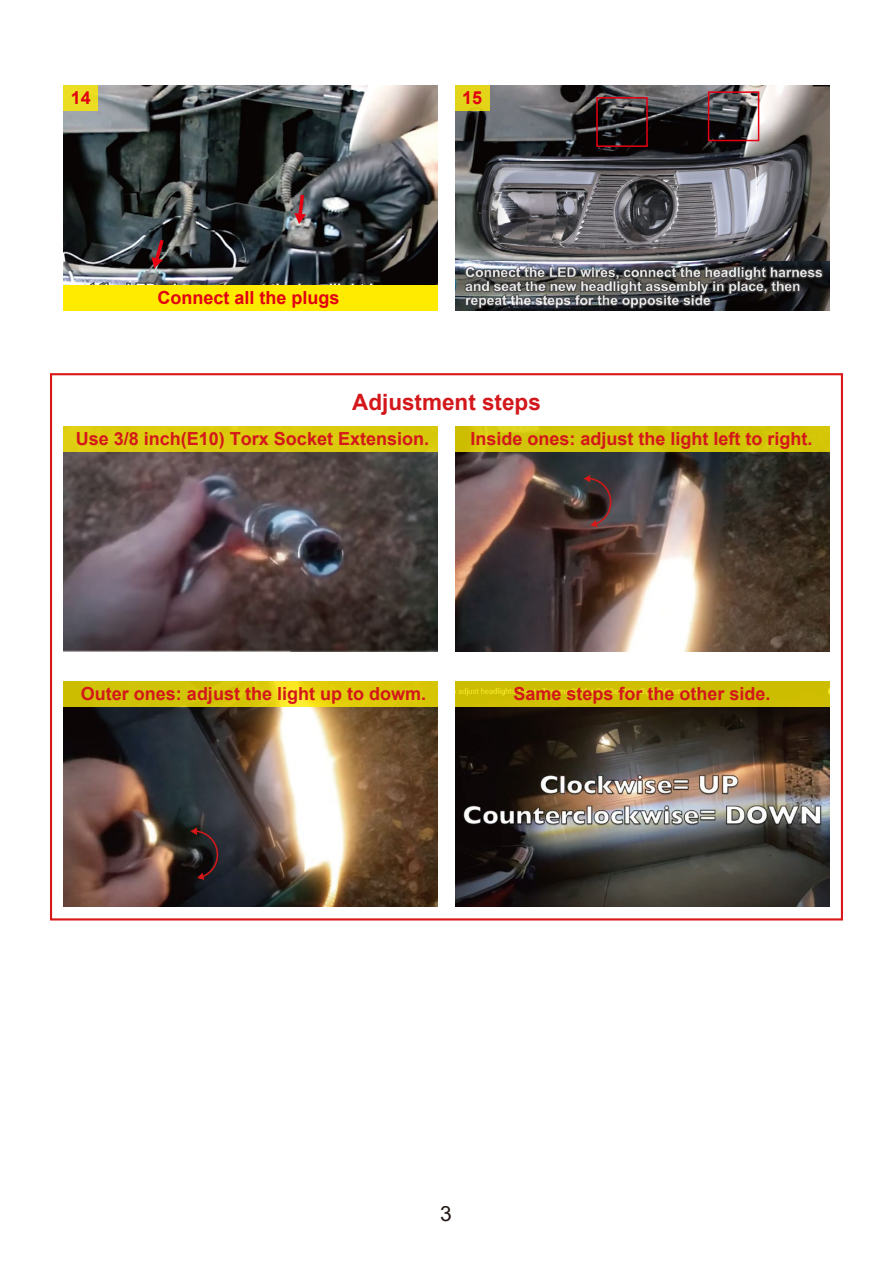
<style>
.page{position:relative;width:893px;height:1263px;background:#fff}
.page>*{position:absolute;margin:0;border:0;box-sizing:border-box;transform-origin:0 0}
.t1{font:700 22.5px "Arial";color:#d3171a}
.t2{font:21px "Arial";color:#221815}
.t3{font:700 18px "Arial";color:#d3171a}
.t4{font:700 18px "Arial";color:#e10011}
</style>
<div class="page">
<img style="left:64px;top:85px;width:374px;height:200px">
<div style="left:64px;top:85px;width:34px;height:26px;background:#ebdd22"></div>
<svg style="left:151px;top:236px;width:15px;height:32px"></svg>
<svg style="left:294px;top:191px;width:12px;height:33px"></svg>
<img style="left:455px;top:85px;width:374px;height:177px">
<div style="left:455px;top:85px;width:34px;height:26px;background:#e2d419"></div>
<div style="left:708px;top:91px;width:51px;height:50px;border:2px solid #e60012"></div>
<div style="left:596px;top:97px;width:52px;height:50px;border:2px solid #e60012"></div>
<img style="left:455px;top:262px;width:374px;height:48px">
<img style="left:64px;top:707px;width:374px;height:200px">
<img style="left:455px;top:707px;width:374px;height:200px">
<img style="left:64px;top:426px;width:374px;height:225px">
<img style="left:455px;top:452px;width:374px;height:199px">
<svg style="left:584px;top:475px;width:30px;height:52px;background:#452c2d"></svg>
<svg style="left:190px;top:827px;width:30px;height:53px;background:#2e1f22"></svg>
<svg style="left:455px;top:681px;width:374px;height:26px;background:#d0bf03"></svg>
<div style="left:455px;top:427px;width:374px;height:25px;background:#d3c50a"></div>
<div style="left:64px;top:427px;width:374px;height:25px;background:#dccb0e"></div>
<svg style="left:64px;top:681px;width:374px;height:26px;background:#dac90a"></svg>
<div style="left:64px;top:285px;width:374px;height:26px;background:#feeb00"></div>
<p class="t4" style="left:71px;top:85px;width:22px">14</p>
<p class="t4" style="left:462px;top:85px;width:22px">15</p>
<p class="t4" style="left:157px;top:285px;width:184px">Connect all the plugs</p>
<p class="t1" style="left:352px;top:386px;width:190px">Adjustment steps</p>
<p class="t3" style="left:76px;top:426px;width:355px">Use 3/8 inch(E10) Torx Socket Extension.</p>
<p class="t3" style="left:471px;top:426px;width:344px">Inside ones: adjust the light left to right.</p>
<p class="t3" style="left:81px;top:681px;width:347px">Outer ones: adjust the light up to dowm.</p>
<p class="t3" style="left:514px;top:681px;width:259px">Same steps for the other side.</p>
<p class="t2" style="left:440px;top:1199px;width:13px">3</p>
</div>
